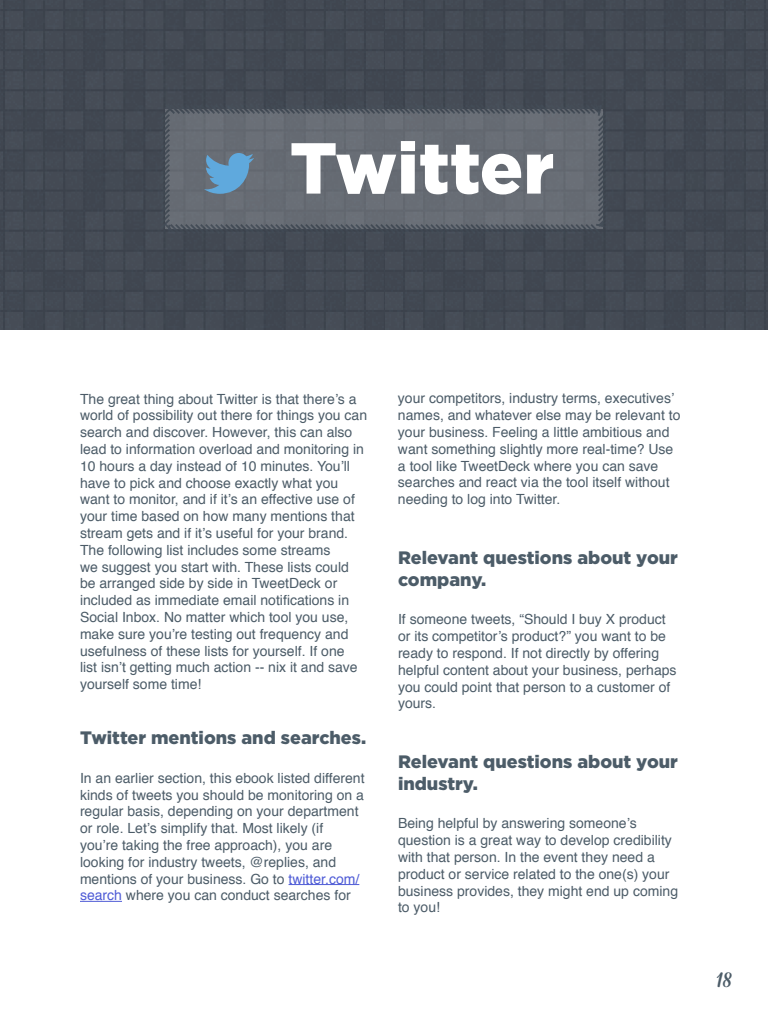
<style>
.page{position:relative;width:768px;height:1024px;background:#fff}
.page>*{position:absolute;margin:0;border:0;box-sizing:border-box;transform-origin:0 0}
.t1{font:900 72px "Gotham";color:#fff}
.t2{font:24px "Mission Script";color:#4c5c68}
.t3{font:900 18px/21.6px "Gotham";color:#4c5c68}
.t4{font:14px/16.8px "Helvetica";color:#4c5c68}
.s1{color:#4f5cd6}
</style>
<div class="page">
<div style="left:0;top:0;width:768px;height:330px;background:#424953"></div>
<svg style="left:158px;top:102px;width:452px;height:133px;background:#60666e"></svg>
<hr style="left:289px;top:884px;width:70px;height:1px;background:#4f5cd6">
<hr style="left:80px;top:901px;width:42px;height:1px;background:#4f5cd6">
<svg style="left:204px;top:153px;width:50px;height:41px;background:#6290b3"></svg>
<h1 class="t1" style="left:290px;top:119px;width:266px">Twitter</h1>
<p class="t4" style="left:80px;top:391px;width:289px">The great thing about Twitter is that there’s a world of possibility out there for things you can search and discover. However, this can also lead to information overload and monitoring in 10 hours a day instead of 10 minutes. You’ll have to pick and choose exactly what you want to monitor, and if it’s an effective use of your time based on how many mentions that stream gets and if it’s useful for your brand.<br>The following list includes some streams<br>we suggest you start with. These lists could be arranged side by side in TweetDeck or included as immediate email notifications in Social Inbox. No matter which tool you use, make sure you’re testing out frequency and usefulness of these lists for yourself. If one<br>list isn’t getting much action -- nix it and save yourself some time!</p>
<p class="t3" style="left:80px;top:727px;width:288px">Twitter mentions and searches.</p>
<p class="t4" style="left:80px;top:770px;width:286px">In an earlier section, this ebook listed different kinds of tweets you should be monitoring on a regular basis, depending on your department or role. Let’s simplify that. Most likely (if you’re taking the free approach), you are looking for industry tweets, @replies, and mentions of your business. Go to <span class="s1">twitter.com/ search</span> where you can conduct searches for</p>
<p class="t4" style="left:398px;top:391px;width:284px">your competitors, industry terms, executives’ names, and whatever else may be relevant to your business. Feeling a little ambitious and want something slightly more real-time? Use a tool like TweetDeck where you can save searches and react via the tool itself without needing to log into Twitter.</p>
<p class="t3" style="left:398px;top:547px;width:281px">Relevant questions about your company.</p>
<p class="t4" style="left:398px;top:611px;width:280px">If someone tweets, “Should I buy X product or its competitor’s product?” you want to be ready to respond. If not directly by offering helpful content about your business, perhaps you could point that person to a customer of yours.</p>
<p class="t3" style="left:398px;top:751px;width:281px">Relevant questions about your industry.</p>
<p class="t4" style="left:398px;top:815px;width:282px">Being helpful by answering someone’s question is a great way to develop credibility with that person. In the event they need a product or service related to the one(s) your business provides, they might end up coming to you!</p>
<h2 class="t2" style="left:716px;top:965px;width:17px">18</h2>
</div>
